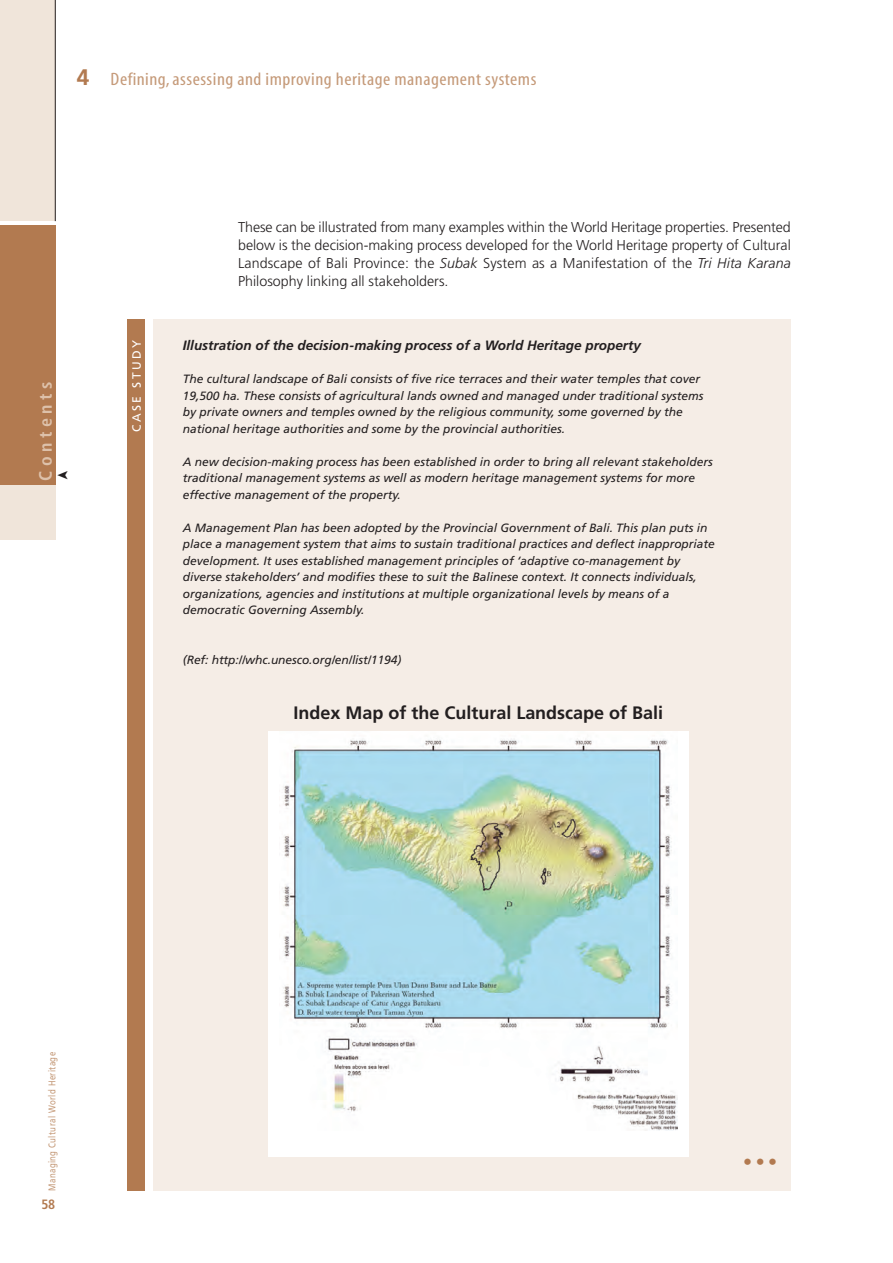
<style>
.page{position:relative;width:893px;height:1263px;background:#fff}
.page>*{position:absolute;margin:0;border:0;box-sizing:border-box;transform-origin:0 0}
.t1{font:condensed 18px "Myriad";letter-spacing:.025em;color:#c59a79;scale:1.1 1}
.t2{font:700 18px "Frutiger";color:#231f20}
.t3{font:700 condensed 18px "Frutiger";letter-spacing:.25em;color:#ddc1aa}
.t4{font:900 18px "Frutiger";color:#b27a50}
.t5{font:300 14.25px/18px "Frutiger";color:#231f20;text-align:justify}
.t6{font:italic 700 13.5px "Frutiger";color:#231f20}
.t7{font:700 condensed 13.5px "Frutiger";color:#b27a50}
.t8{font:italic 12px/16.5px "Frutiger";color:#231f20}
.t9{font:12px "Frutiger";letter-spacing:.2em;color:#fff}
.t10{font:9.75px "Frutiger";letter-spacing:.05em;color:#c59a79;scale:.8 1}
.s1{font-family:"Frutiger";font-weight:700;font-stretch:normal;font-size:22.5px;color:#b27a50}
.s2{font-style:italic}
</style>
<div class="page">
<div style="left:0;top:485px;width:55px;height:55px;background:#f0e5da"></div>
<div style="left:0;top:225px;width:55px;height:260px;background:#b27a50"></div>
<div style="left:0;top:0;width:55px;height:221px;background:#f0e5da"></div>
<hr style="left:55px;top:0;width:1px;height:221px;background:#231f20">
<div style="left:153px;top:319px;width:638px;height:872px;background:#f5ede6"></div>
<div style="left:128px;top:319px;width:17px;height:872px;background:#b27a50"></div>
<div style="left:268px;top:731px;width:421px;height:426px;background:#fff"></div>
<img style="left:283px;top:739px;width:395px;height:391px">
<h1 class="t1" style="left:77px;top:73px;width:419px"><span class="s1">4</span> Defining, assessing and improving heritage management systems</h1>
<h1 class="t3" style="left:38px;top:480px;width:100px;rotate:-90deg">Contents</h1>
<p class="t9" style="left:132px;top:432px;width:93px;rotate:-90deg">CASE STUDY</p>
<p class="t5" style="left:238px;top:219px;width:554px">These can be illustrated from many examples within the World Heritage properties. Presented below is the decision-making process developed for the World Heritage property of Cultural Landscape of Bali Province: the <span class="s2">Subak</span> System as a Manifestation of the <span class="s2">Tri Hita Karana </span>Philosophy linking all stakeholders.</p>
<p class="t6" style="left:183px;top:340px;width:460px">Illustration of the decision-making process of a World Heritage property</p>
<p class="t8" style="left:183px;top:372px;width:522px">The cultural landscape of Bali consists of five rice terraces and their water temples that cover 19,500 ha. These consists of agricultural lands owned and managed under traditional systems by private owners and temples owned by the religious community, some governed by the national heritage authorities and some by the provincial authorities.</p>
<p class="t8" style="left:183px;top:454px;width:531px">A new decision-making process has been established in order to bring all relevant stakeholders traditional management systems as well as modern heritage management systems for more effective management of the property.</p>
<p class="t8" style="left:183px;top:520px;width:534px">A Management Plan has been adopted by the Provincial Government of Bali. This plan puts in place a management system that aims to sustain traditional practices and deflect inappropriate development. It uses established management principles of ‘adaptive co-management by diverse stakeholders’ and modifies these to suit the Balinese context. It connects individuals, organizations, agencies and institutions at multiple organizational levels by means of a democratic Governing Assembly.</p>
<p class="t8" style="left:183px;top:652px;width:220px">(Ref: http://whc.unesco.org/en/list/1194)</p>
<h1 class="t2" style="left:294px;top:706px;width:371px">Index Map of the Cultural Landscape of Bali</h1>
<p class="t10" style="left:48px;top:1191px;width:175px;rotate:-90deg">Managing Cultural World Heritage</p>
<p class="t7" style="left:42px;top:1199px;width:15px">58</p>
<h1 class="t4" style="left:743px;top:1155px;width:36px">•••</h1>
</div>
